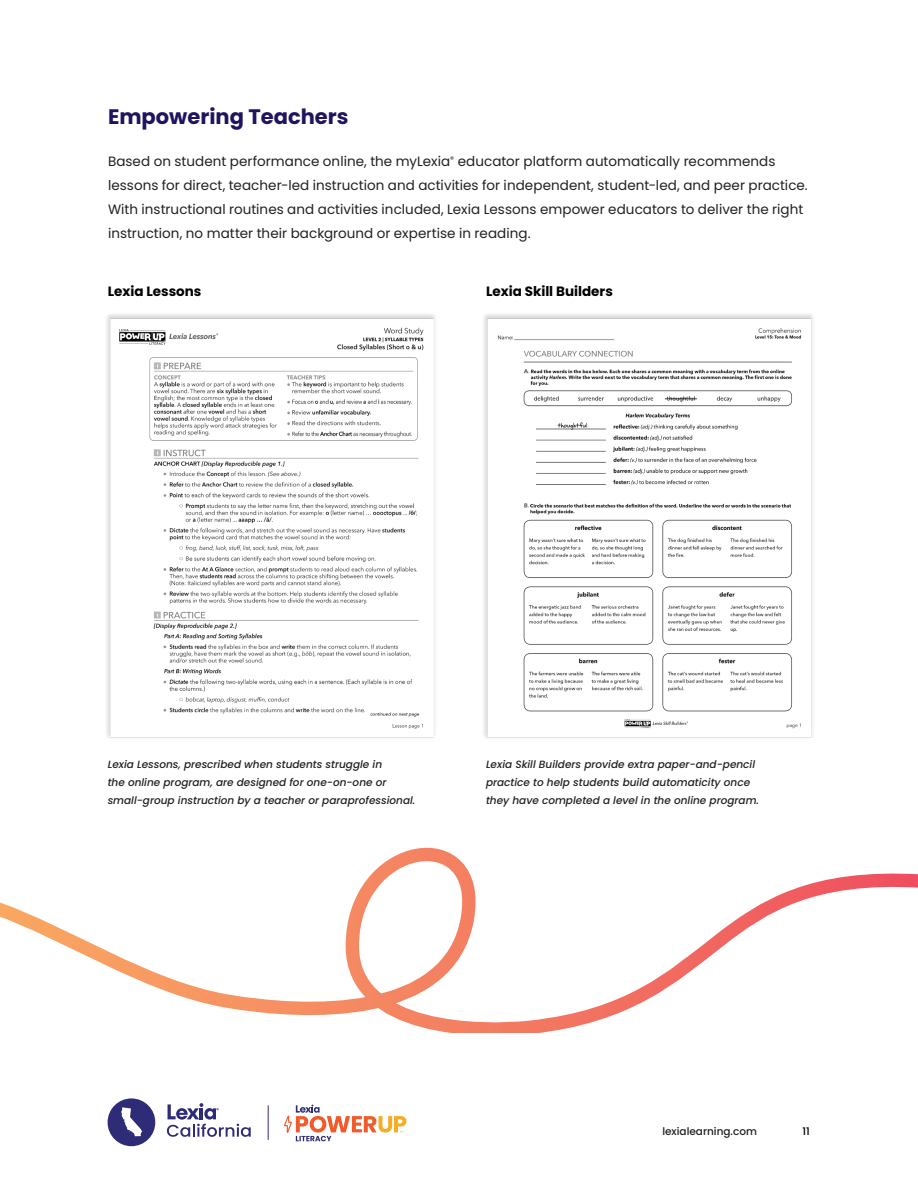
<style>
.page{position:relative;width:918px;height:1188px;background:#fff}
.page>*{position:absolute;margin:0;border:0;box-sizing:border-box;transform-origin:0 0}
.t1{font:700 21px "Poppins";color:#21145f}
.t2{font:13.5px/24px "Poppins";letter-spacing:.005em;color:#231f20}
.t3{font:700 13.5px "Poppins";color:#000}
.t4{font:italic 500 10.5px/18px "Poppins";color:#231f20}
.t5{font:500 10.5px "Poppins";color:#231f20}
.t6{font:500 10.5px "Poppins";color:#000}
</style>
<div class="page">
<hr style="left:268px;top:1105px;width:1px;height:35px;background:#2e2c76">
<svg style="left:284px;top:1105px;width:122px;height:36px"></svg>
<div style="left:108px;top:1098px;width:47px;height:48px;background:#2e2c76;border-radius:50%"></div>
<svg style="left:167px;top:1103px;width:84px;height:34px"></svg>
<svg style="left:121px;top:1107px;width:21px;height:29px"></svg>
<img style="left:107px;top:314px;width:328px;height:424px">
<img style="left:484px;top:314px;width:329px;height:424px">
<svg style="left:0;top:847px;width:918px;height:186px"></svg>
<h1 class="t1" style="left:108px;top:105px;width:242px">Empowering Teachers</h1>
<p class="t2" style="left:108px;top:149px;width:701px">Based on student performance online, the myLexia<sup>®</sup> educator platform automatically recommends lessons for direct, teacher-led instruction and activities for independent, student-led, and peer practice.<br>With instructional routines and activities included, Lexia Lessons empower educators to deliver the right instruction, no matter their background or expertise in reading.</p>
<p class="t3" style="left:108px;top:284px;width:95px">Lexia Lessons</p>
<p class="t3" style="left:486px;top:284px;width:128px">Lexia Skill Builders</p>
<p class="t4" style="left:108px;top:755px;width:309px">Lexia Lessons, prescribed when students struggle in<br>the online program, are designed for one-on-one or small-group instruction by a teacher or paraprofessional.</p>
<p class="t4" style="left:486px;top:755px;width:275px">Lexia Skill Builders provide extra paper-and-pencil practice to help students build automaticity once they have completed a level in the online program.</p>
<p class="t5" style="left:662px;top:1125px;width:96px">lexialearning.com</p>
<p class="t6" style="left:803px;top:1125px;width:9px">11</p>
</div>
